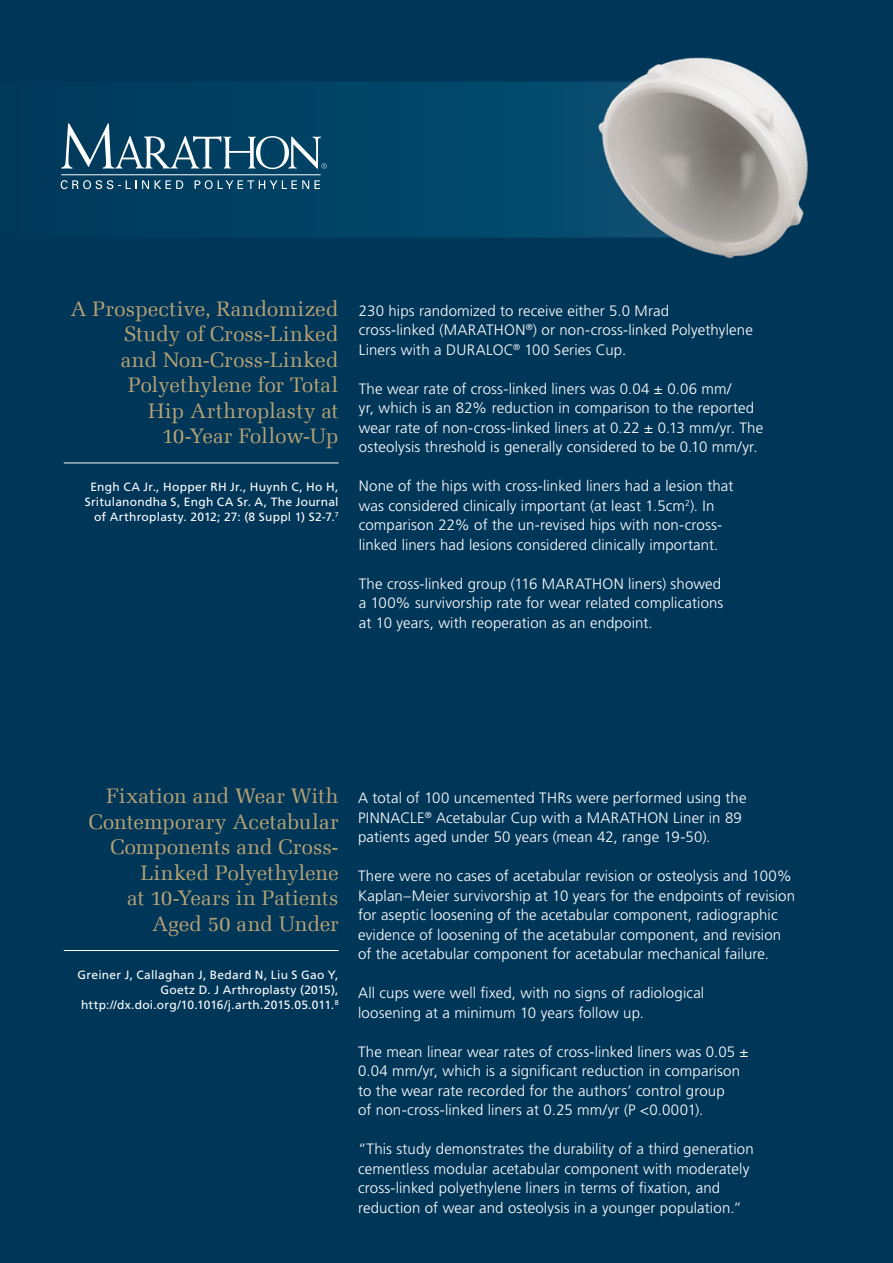
<style>
.page{position:relative;width:893px;height:1263px;background:#003759}
.page>*{position:absolute;margin:0;border:0;box-sizing:border-box;transform-origin:0 0}
.t1{font:21px/25.5px "Melior Com";color:#b9a374;text-align:right}
.t2{font:300 15px/19.5px "Frutiger LT Std";letter-spacing:.01em;color:#fff}
.t3{font:12px/15px "Frutiger LT Std";letter-spacing:.02em;color:#fff;text-align:right}
</style>
<div class="page">
<div style="left:60px;top:82px;width:447px;height:155px;background:#004365"></div>
<img style="left:507px;top:57px;width:301px;height:202px">
<hr style="left:61px;top:175px;width:260px;height:1px;background:#fff">
<svg style="left:61px;top:180px;width:88px;height:9px"></svg>
<svg style="left:155px;top:180px;width:28px;height:9px"></svg>
<svg style="left:195px;top:180px;width:125px;height:9px"></svg>
<svg style="left:61px;top:123px;width:266px;height:46px"></svg>
<hr style="left:64px;top:463px;width:275px;height:1px;background:#fff">
<hr style="left:64px;top:950px;width:275px;height:1px;background:#fff">
<h1 class="t1" style="left:70px;top:296px;width:270px">A Prospective, Randomized<br>Study of Cross-Linked<br>and Non-Cross-Linked<br>Polyethylene for Total<br>Hip Arthroplasty at<br>10-Year Follow-Up</h1>
<p class="t3" style="left:85px;top:479px;width:255px">Engh CA Jr., Hopper RH Jr., Huynh C, Ho H,<br>Sritulanondha S, Engh CA Sr. A, The Journal of Arthroplasty. 2012; 27: (8 Suppl 1) S2-7.<sup>7</sup></p>
<p class="t2" style="left:359px;top:301px;width:396px">230 hips randomized to receive either 5.0 Mrad<br>cross-linked (MARATHON<sup>®</sup>) or non-cross-linked Polyethylene<br>Liners with a DURALOC<sup>®</sup> 100 Series Cup.</p>
<p class="t2" style="left:359px;top:379px;width:406px">The wear rate of cross-linked liners was 0.04 ± 0.06 mm/<br>yr, which is an 82% reduction in comparison to the reported wear rate of non-cross-linked liners at 0.22 ± 0.13 mm/yr. The osteolysis threshold is generally considered to be 0.10 mm/yr.</p>
<p class="t2" style="left:359px;top:476px;width:376px">None of the hips with cross-linked liners had a lesion that was considered clinically important (at least 1.5cm<sup>2</sup>). In comparison 22% of the un-revised hips with non-cross&shy;linked liners had lesions considered clinically important.</p>
<p class="t2" style="left:359px;top:574px;width:366px">The cross-linked group (116 MARATHON liners) showed a 100% survivorship rate for wear related complications at 10 years, with reoperation as an endpoint.</p>
<h1 class="t1" style="left:89px;top:783px;width:251px">Fixation and Wear With<br>Contemporary Acetabular<br>Components and Cross-<br>Linked Polyethylene<br>at 10-Years in Patients<br>Aged 50 and Under</h1>
<p class="t3" style="left:78px;top:967px;width:263px">Greiner J, Callaghan J, Bedard N, Liu S Gao Y,<br>Goetz D. J Arthroplasty (2015), http://dx.doi.org/10.1016/j.arth.2015.05.011.<sup>8</sup></p>
<p class="t2" style="left:358px;top:788px;width:390px">A total of 100 uncemented THRs were performed using the<br>PINNACLE<sup>®</sup> Acetabular Cup with a MARATHON Liner in 89 patients aged under 50 years (mean 42, range 19-50).</p>
<p class="t2" style="left:358px;top:866px;width:438px">There were no cases of acetabular revision or osteolysis and 100% Kaplan–Meier survivorship at 10 years for the endpoints of revision for aseptic loosening of the acetabular component, radiographic evidence of loosening of the acetabular component, and revision of the acetabular component for acetabular mechanical failure.</p>
<p class="t2" style="left:358px;top:983px;width:348px">All cups were well fixed, with no signs of radiological loosening at a minimum 10 years follow up.</p>
<p class="t2" style="left:358px;top:1042px;width:392px">The mean linear wear rates of cross-linked liners was 0.05 ± 0.04 mm/yr, which is a significant reduction in comparison to the wear rate recorded for the authors’ control group<br>of non-cross-linked liners at 0.25 mm/yr (P &lt;0.0001).</p>
<p class="t2" style="left:358px;top:1139px;width:397px">“This study demonstrates the durability of a third generation cementless modular acetabular component with moderately cross-linked polyethylene liners in terms of fixation, and reduction of wear and osteolysis in a younger population.”</p>
</div>
